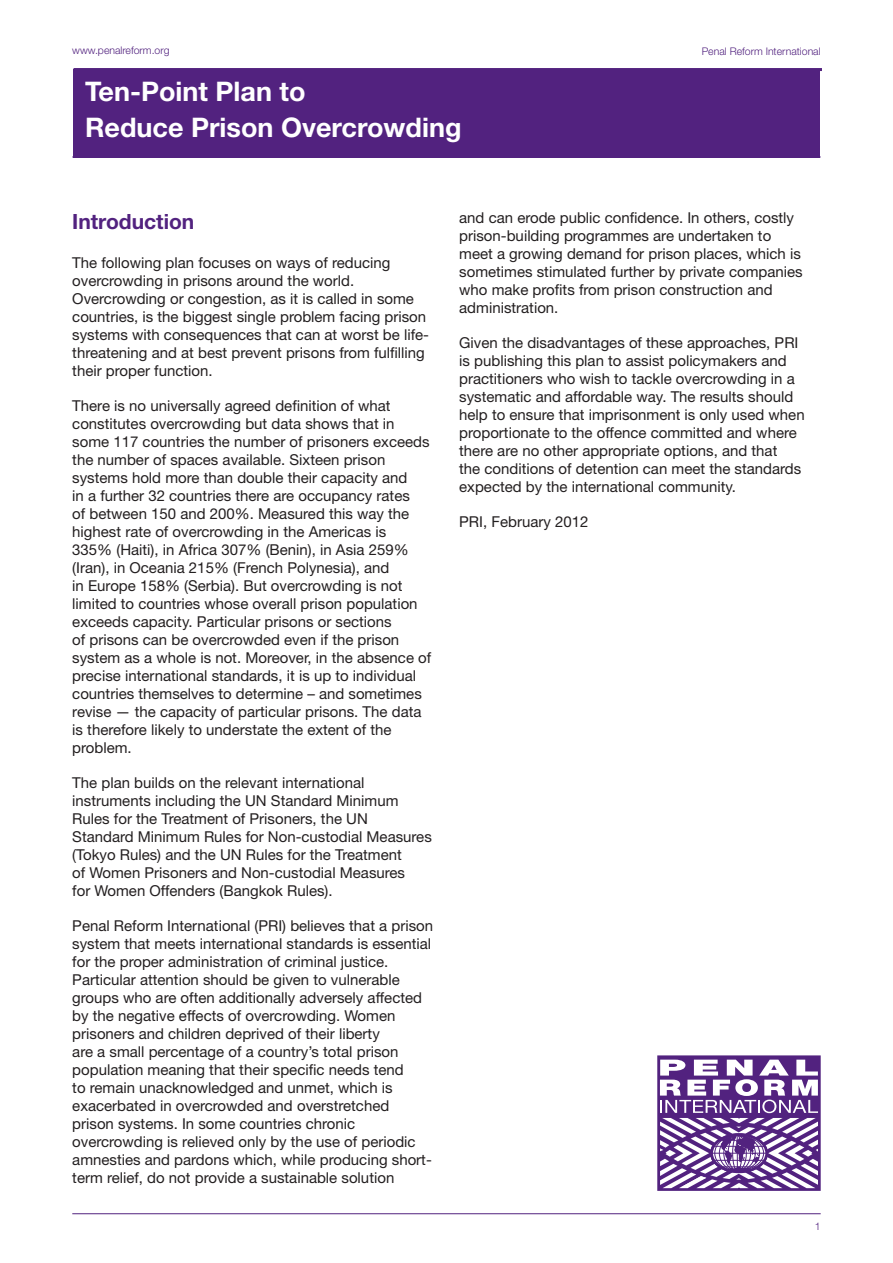
<style>
.page{position:relative;width:893px;height:1263px;background:#fff}
.page>*{position:absolute;margin:0;border:0;box-sizing:border-box;transform-origin:0 0}
.a-title{font:700 27px/36px "Helvetica Neue LT Std";color:#fff}
.b-head{font:700 21px "Helvetica Neue LT Std";color:#52227f}
.text{font:15px/18px "Helvetica Neue LT Std";color:#231f20}
.running_head{font:300 10.5px "Helvetica Neue LT Std";color:#52227f}
</style>
<div class="page">
<hr style="left:72px;top:1213px;width:749px;height:1px;background:#52227f">
<hr style="left:74px;top:68px;width:748px;height:3px;background:#52227f">
<hr style="left:72px;top:157px;width:749px;height:1px;background:#52227f">
<div style="left:73px;top:69px;width:747px;height:89px;background:#52227f"></div>
<svg style="left:657px;top:1055px;width:164px;height:136px"></svg>
<hr style="left:737px;top:1135px;width:1px;height:35px;background:#52227f">
<hr style="left:712px;top:1153px;width:54px;height:1px;background:#52227f">
<hr style="left:714px;top:1146px;width:50px;height:1px;background:#52227f">
<hr style="left:722px;top:1140px;width:33px;height:1px;background:#52227f">
<hr style="left:714px;top:1160px;width:50px;height:1px;background:#52227f">
<hr style="left:723px;top:1166px;width:33px;height:1px;background:#52227f">
<p class="running_head" style="left:72px;top:44px;width:99px">www.penalreform.org</p>
<p class="a-title" style="left:85px;top:73px;width:378px">Ten-Point Plan to<br>Reduce Prison Overcrowding</p>
<p class="running_head" style="left:702px;top:45px;width:121px">Penal Reform International</p>
<p class="b-head" style="left:72px;top:208px;width:124px">Introduction</p>
<p class="text" style="left:72px;top:254px;width:358px">The following plan focuses on ways of reducing overcrowding in prisons around the world.<br>Overcrowding or congestion, as it is called in some countries, is the biggest single problem facing prison systems with consequences that can at worst be life&shy;threatening and at best prevent prisons from fulfilling their proper function.</p>
<p class="text" style="left:72px;top:397px;width:360px">There is no universally agreed definition of what constitutes overcrowding but data shows that in some 117 countries the number of prisoners exceeds the number of spaces available. Sixteen prison systems hold more than double their capacity and<br>in a further 32 countries there are occupancy rates<br>of between 150 and 200%. Measured this way the highest rate of overcrowding in the Americas is<br>335% (Haiti), in Africa 307% (Benin), in Asia 259% (Iran), in Oceania 215% (French Polynesia), and<br>in Europe 158% (Serbia). But overcrowding is not limited to countries whose overall prison population exceeds capacity. Particular prisons or sections<br>of prisons can be overcrowded even if the prison system as a whole is not. Moreover, in the absence of precise international standards, it is up to individual countries themselves to determine – and sometimes revise — the capacity of particular prisons. The data is therefore likely to understate the extent of the problem.</p>
<p class="text" style="left:72px;top:774px;width:361px">The plan builds on the relevant international instruments including the UN Standard Minimum Rules for the Treatment of Prisoners, the UN Standard Minimum Rules for Non-custodial Measures (Tokyo Rules) and the UN Rules for the Treatment<br>of Women Prisoners and Non-custodial Measures<br>for Women Offenders (Bangkok Rules).</p>
<p class="text" style="left:72px;top:917px;width:362px">Penal Reform International (PRI) believes that a prison system that meets international standards is essential for the proper administration of criminal justice.<br>Particular attention should be given to vulnerable groups who are often additionally adversely affected by the negative effects of overcrowding. Women prisoners and children deprived of their liberty<br>are a small percentage of a country’s total prison population meaning that their specific needs tend<br>to remain unacknowledged and unmet, which is exacerbated in overcrowded and overstretched prison systems. In some countries chronic overcrowding is relieved only by the use of periodic amnesties and pardons which, while producing short&shy;term relief, do not provide a sustainable solution</p>
<p class="text" style="left:459px;top:208px;width:345px">and can erode public confidence. In others, costly prison-building programmes are undertaken to meet a growing demand for prison places, which is sometimes stimulated further by private companies who make profits from prison construction and administration.</p>
<p class="text" style="left:459px;top:333px;width:347px">Given the disadvantages of these approaches, PRI is publishing this plan to assist policymakers and practitioners who wish to tackle overcrowding in a systematic and affordable way. The results should help to ensure that imprisonment is only used when proportionate to the offence committed and where there are no other appropriate options, and that<br>the conditions of detention can meet the standards expected by the international community.</p>
<p class="text" style="left:459px;top:512px;width:131px">PRI, February 2012</p>
<p class="running_head" style="left:815px;top:1219px;width:7px">1</p>
</div>
